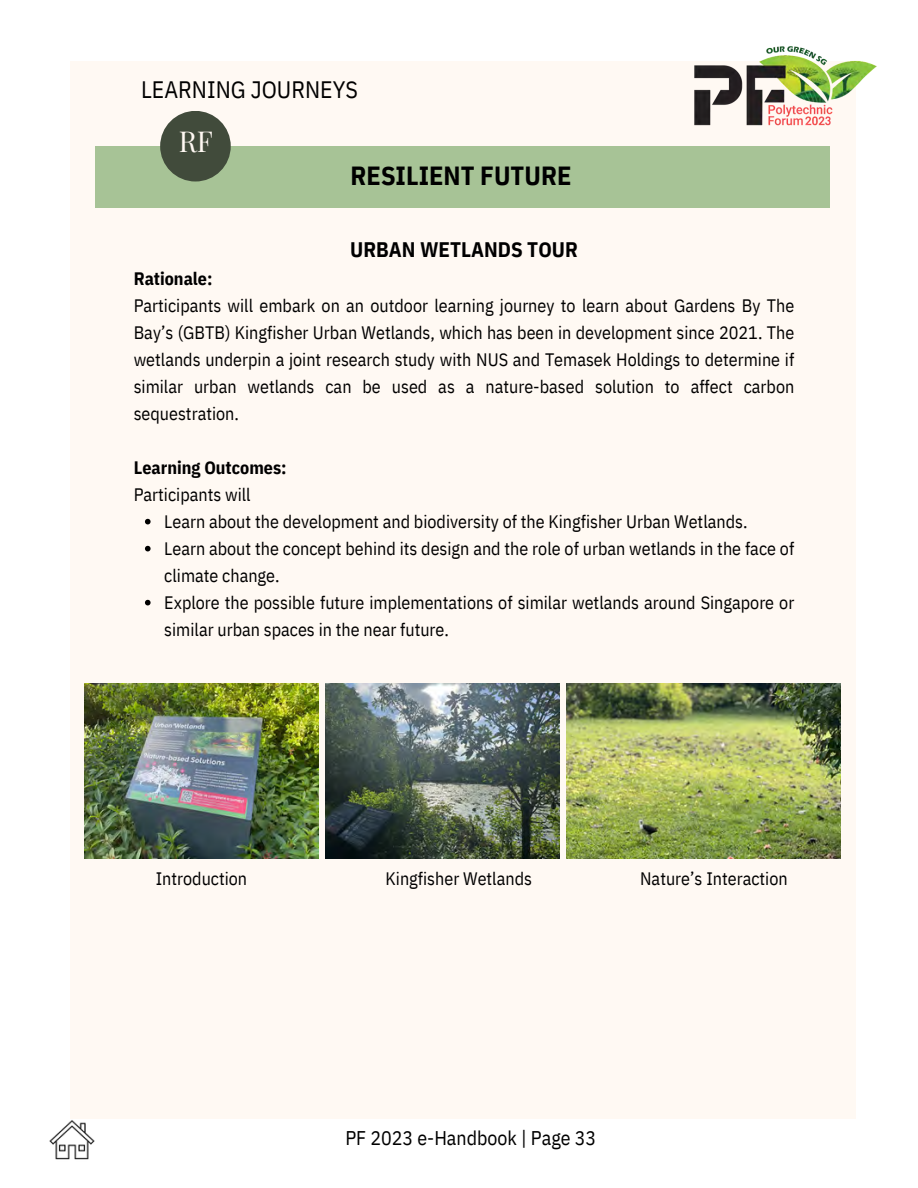
<style>
.page{position:relative;width:918px;height:1188px;background:#fff}
.page>*{position:absolute;margin:0;border:0;box-sizing:border-box;transform-origin:0 0}
.t1{font:28.2px "Playfair Display";color:#fff9f3}
.t2{font:700 26.25px "IBM Plex Sans Cond";color:#000}
.t3{font:23.7px "IBM Plex Sans Cond";color:#000}
.t4{font:700 21px "IBM Plex Sans Cond";color:#000}
.t5{font:19.8px "IBM Plex Sans Cond";color:#000}
.t6{font:18px/27px "IBM Plex Sans Cond";color:#000}
.t7{font:700 18px "IBM Plex Sans Cond";color:#000}
</style>
<div class="page">
<div style="left:70px;top:61px;width:785px;height:1058px;background:#fff9f3"></div>
<img style="left:694px;top:46px;width:183px;height:85px">
<div style="left:96px;top:146px;width:734px;height:62px;background:#a7c396"></div>
<div style="left:160px;top:111px;width:71px;height:71px;background:#414b3b;border-radius:50%"></div>
<img style="left:49px;top:1120px;width:46px;height:40px">
<img style="left:85px;top:683px;width:234px;height:176px">
<img style="left:326px;top:683px;width:234px;height:176px">
<img style="left:566px;top:683px;width:275px;height:176px">
<svg style="left:145px;top:519px;width:6px;height:5px"></svg>
<svg style="left:145px;top:546px;width:6px;height:5px"></svg>
<svg style="left:145px;top:600px;width:6px;height:5px"></svg>
<h3 class="t3" style="left:141px;top:74px;width:218px">LEARNING JOURNEYS</h3>
<h1 class="t1" style="left:179px;top:122px;width:36px">RF</h1>
<h2 class="t2" style="left:351px;top:158px;width:222px">RESILIENT FUTURE</h2>
<p class="t4" style="left:350px;top:235px;width:229px">URBAN WETLANDS TOUR</p>
<p class="t7" style="left:134px;top:266px;width:80px">Rationale:</p>
<p class="t6" style="left:134px;top:292px;width:662px;text-align:justify">Participants will embark on an outdoor learning journey to learn about Gardens By The Bay’s (GBTB) Kingfisher Urban Wetlands, which has been in development since 2021. The wetlands underpin a joint research study with NUS and Temasek Holdings to determine if similar urban wetlands can be used as a nature-based solution to affect carbon sequestration.</p>
<p class="t7" style="left:134px;top:455px;width:154px">Learning Outcomes:</p>
<p class="t6" style="left:134px;top:481px;width:119px">Participants will</p>
<p class="t6" style="left:164px;top:508px;width:632px">Learn about the development and biodiversity of the Kingfisher Urban Wetlands.<br>Learn about the concept behind its design and the role of urban wetlands in the face of climate change.<br>Explore the possible future implementations of similar wetlands around Singapore or similar urban spaces in the near future.</p>
<p class="t6" style="left:156px;top:865px;width:93px">Introduction</p>
<p class="t6" style="left:386px;top:865px;width:148px">Kingfisher Wetlands</p>
<p class="t6" style="left:640px;top:865px;width:149px">Nature’s Interaction</p>
<p class="t5" style="left:345px;top:1125px;width:252px">PF 2023 e-Handbook | Page 33</p>
</div>
